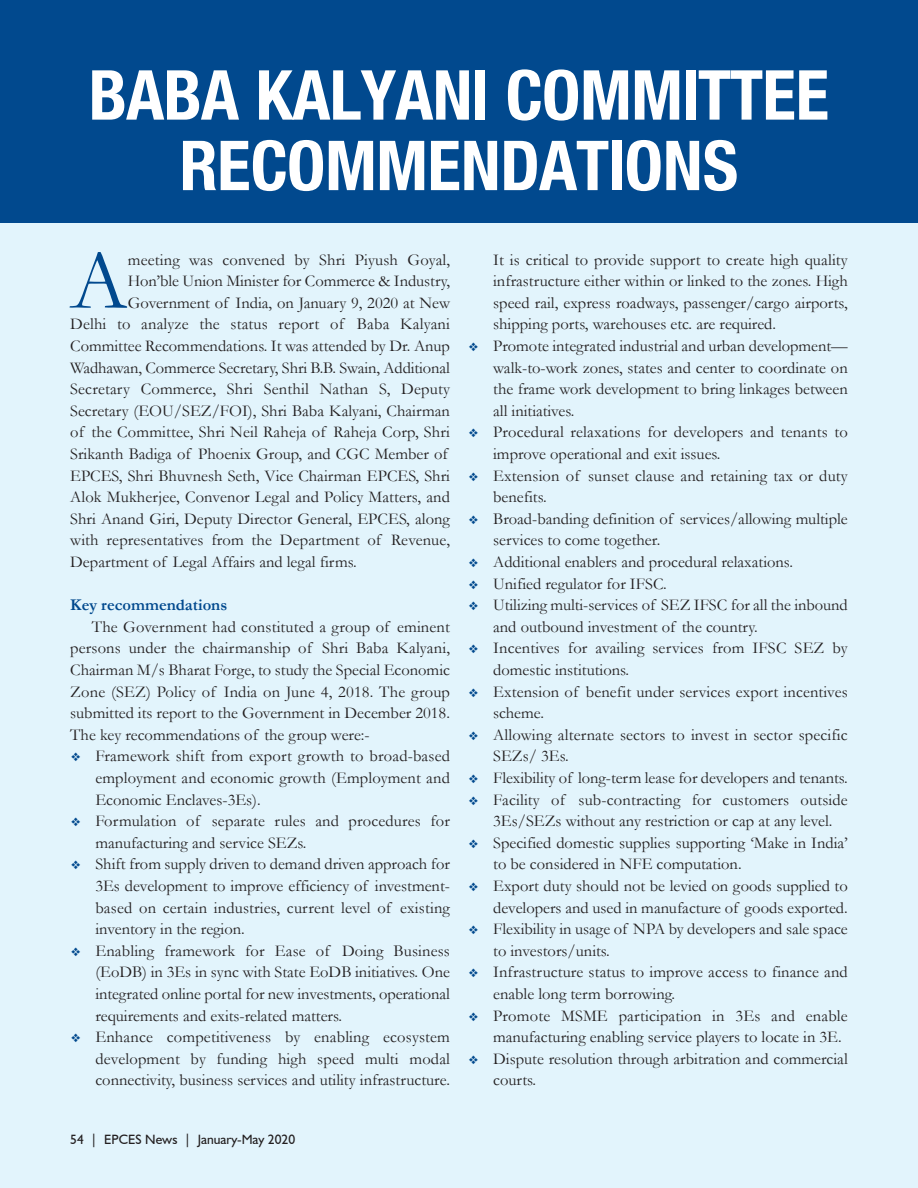
<style>
.page{position:relative;width:918px;height:1188px;background:#e2f4fc}
.page>*{position:absolute;margin:0;border:0;box-sizing:border-box;transform-origin:0 0}
.t1{font:85.05px "Garamond";color:#01498e}
.t2{font:69px/70.5px "Heavenetica Cond 7 Bold SH";color:#fff;text-align:center}
.t3{font:16.5px/21.6px "Garamond";color:#231f20}
.t4{font:700 16.5px "Garamond";color:#01498e}
.t5{font:13.5px "Humanist 521 BT";color:#231f20}
.s1{color:#01498e}
</style>
<div class="page">
<div style="left:0;top:0;width:918px;height:223px;background:#01498e"></div>
<h2 class="t2" style="left:89px;top:58px;width:742px">BABA KALYANI COMMITTEE<br>RECOMMENDATIONS</h2>
<h1 class="t1" style="left:70px;top:235px;width:59px">A</h1>
<p class="t3" style="left:128px;top:249px;width:324px">meeting was convened by Shri Piyush Goyal,</p>
<p class="t3" style="left:128px;top:270px;width:324px">Hon’ble Union Minister for Commerce &amp; Industry,</p>
<p class="t3" style="left:128px;top:292px;width:324px">Government of India, on January 9, 2020 at New</p>
<p class="t3" style="left:70px;top:314px;width:381px">Delhi to analyze the status report of Baba Kalyani</p>
<p class="t3" style="left:70px;top:335px;width:381px">Committee Recommendations. It was attended by Dr. Anup</p>
<p class="t3" style="left:70px;top:357px;width:381px">Wadhawan, Commerce Secretary, Shri B.B. Swain, Additional</p>
<p class="t3" style="left:70px;top:378px;width:381px">Secretary Commerce, Shri Senthil Nathan S, Deputy</p>
<p class="t3" style="left:70px;top:400px;width:381px">Secretary (EOU/SEZ/FOI), Shri Baba Kalyani, Chairman</p>
<p class="t3" style="left:70px;top:422px;width:381px">of the Committee, Shri Neil Raheja of Raheja Corp, Shri</p>
<p class="t3" style="left:70px;top:443px;width:379px">Srikanth Badiga of Phoenix Group, and CGC Member of</p>
<p class="t3" style="left:70px;top:465px;width:381px">EPCES, Shri Bhuvnesh Seth, Vice Chairman EPCES, Shri</p>
<p class="t3" style="left:70px;top:486px;width:381px">Alok Mukherjee, Convenor Legal and Policy Matters, and</p>
<p class="t3" style="left:70px;top:508px;width:381px">Shri Anand Giri, Deputy Director General, EPCES, along</p>
<p class="t3" style="left:70px;top:530px;width:381px">with representatives from the Department of Revenue,</p>
<p class="t3" style="left:70px;top:551px;width:288px">Department of Legal Affairs and legal firms.</p>
<p class="t4" style="left:70px;top:596px;width:159px">Key recommendations</p>
<p class="t3" style="left:70px;top:616px;width:381px;text-align:justify;text-indent:22px">The Government had constituted a group of eminent persons under the chairmanship of Shri Baba Kalyani, Chairman M/s Bharat Forge, to study the Special Economic Zone (SEZ) Policy of India on June 4, 2018. The group submitted its report to the Government in December 2018.<br>The key recommendations of the group were:-</p>
<p class="t3" style="left:95px;top:746px;width:356px;text-align:justify;text-indent:-24px"><span class="s1">❖</span> Framework shift from export growth to broad-based employment and economic growth (Employment and Economic Enclaves-3Es).</p>
<p class="t3" style="left:95px;top:810px;width:356px;text-indent:-24px"><span class="s1">❖</span> Formulation of separate rules and procedures for manufacturing and service SEZs.</p>
<p class="t3" style="left:95px;top:854px;width:356px;text-align:justify;text-indent:-24px"><span class="s1">❖</span> Shift from supply driven to demand driven approach for 3Es development to improve efficiency of investment&shy;based on certain industries, current level of existing inventory in the region.</p>
<p class="t3" style="left:95px;top:940px;width:356px;text-align:justify;text-indent:-24px"><span class="s1">❖</span> Enabling framework for Ease of Doing Business (EoDB) in 3Es in sync with State EoDB initiatives. One integrated online portal for new investments, operational requirements and exits-related matters.</p>
<p class="t3" style="left:95px;top:1026px;width:356px;text-align:justify;text-indent:-24px"><span class="s1">❖</span> Enhance competitiveness by enabling ecosystem development by funding high speed multi modal connectivity, business services and utility infrastructure.</p>
<p class="t5" style="left:70px;top:1131px;width:226px">54 | EPCES News | January-May 2020</p>
<p class="t3" style="left:493px;top:249px;width:356px;text-align:justify">It is critical to provide support to create high quality infrastructure either within or linked to the zones. High speed rail, express roadways, passenger/cargo airports, shipping ports, warehouses etc. are required.</p>
<p class="t3" style="left:493px;top:335px;width:356px;text-align:justify;text-indent:-24px"><span class="s1">❖</span> Promote integrated industrial and urban development— walk-to-work zones, states and center to coordinate on the frame work development to bring linkages between all initiatives.</p>
<p class="t3" style="left:493px;top:422px;width:356px;text-indent:-24px"><span class="s1">❖</span> Procedural relaxations for developers and tenants to improve operational and exit issues.</p>
<p class="t3" style="left:493px;top:465px;width:356px;text-indent:-24px"><span class="s1">❖</span> Extension of sunset clause and retaining tax or duty benefits.</p>
<p class="t3" style="left:493px;top:508px;width:356px;text-indent:-24px"><span class="s1">❖</span> Broad-banding definition of services/allowing multiple services to come together.</p>
<p class="t3" style="left:469px;top:551px;width:326px"><span class="s1">❖</span> Additional enablers and procedural relaxations.</p>
<p class="t3" style="left:469px;top:573px;width:199px"><span class="s1">❖</span> Unified regulator for IFSC.</p>
<p class="t3" style="left:493px;top:594px;width:356px;text-indent:-24px"><span class="s1">❖</span> Utilizing multi-services of SEZ IFSC for all the inbound and outbound investment of the country.</p>
<p class="t3" style="left:493px;top:638px;width:356px;text-indent:-24px"><span class="s1">❖</span> Incentives for availing services from IFSC SEZ by domestic institutions.</p>
<p class="t3" style="left:493px;top:681px;width:356px;text-indent:-24px"><span class="s1">❖</span> Extension of benefit under services export incentives scheme.</p>
<p class="t3" style="left:493px;top:724px;width:356px;text-indent:-24px"><span class="s1">❖</span> Allowing alternate sectors to invest in sector specific<br>SEZs/ 3Es.</p>
<p class="t3" style="left:469px;top:767px;width:380px"><span class="s1">❖</span> Flexibility of long-term lease for developers and tenants.</p>
<p class="t3" style="left:469px;top:789px;width:380px;text-align:center"><span class="s1">❖</span> Facility of sub-contracting for customers outside<br>3Es/SEZs without any restriction or cap at any level.</p>
<p class="t3" style="left:493px;top:832px;width:356px;text-indent:-24px"><span class="s1">❖</span> Specified domestic supplies supporting ‘Make in India’ to be considered in NFE computation.</p>
<p class="t3" style="left:469px;top:875px;width:380px;text-align:right"><span class="s1">❖</span> Export duty should not be levied on goods supplied to developers and used in manufacture of goods exported.</p>
<p class="t3" style="left:493px;top:918px;width:356px;text-indent:-24px"><span class="s1">❖</span> Flexibility in usage of NPA by developers and sale space to investors/units.</p>
<p class="t3" style="left:493px;top:962px;width:356px;text-indent:-24px"><span class="s1">❖</span> Infrastructure status to improve access to finance and enable long term borrowing.</p>
<p class="t3" style="left:493px;top:1005px;width:356px;text-indent:-24px"><span class="s1">❖</span> Promote MSME participation in 3Es and enable manufacturing enabling service players to locate in 3E.</p>
<p class="t3" style="left:493px;top:1048px;width:356px;text-indent:-24px"><span class="s1">❖</span> Dispute resolution through arbitration and commercial courts.</p>
</div>
